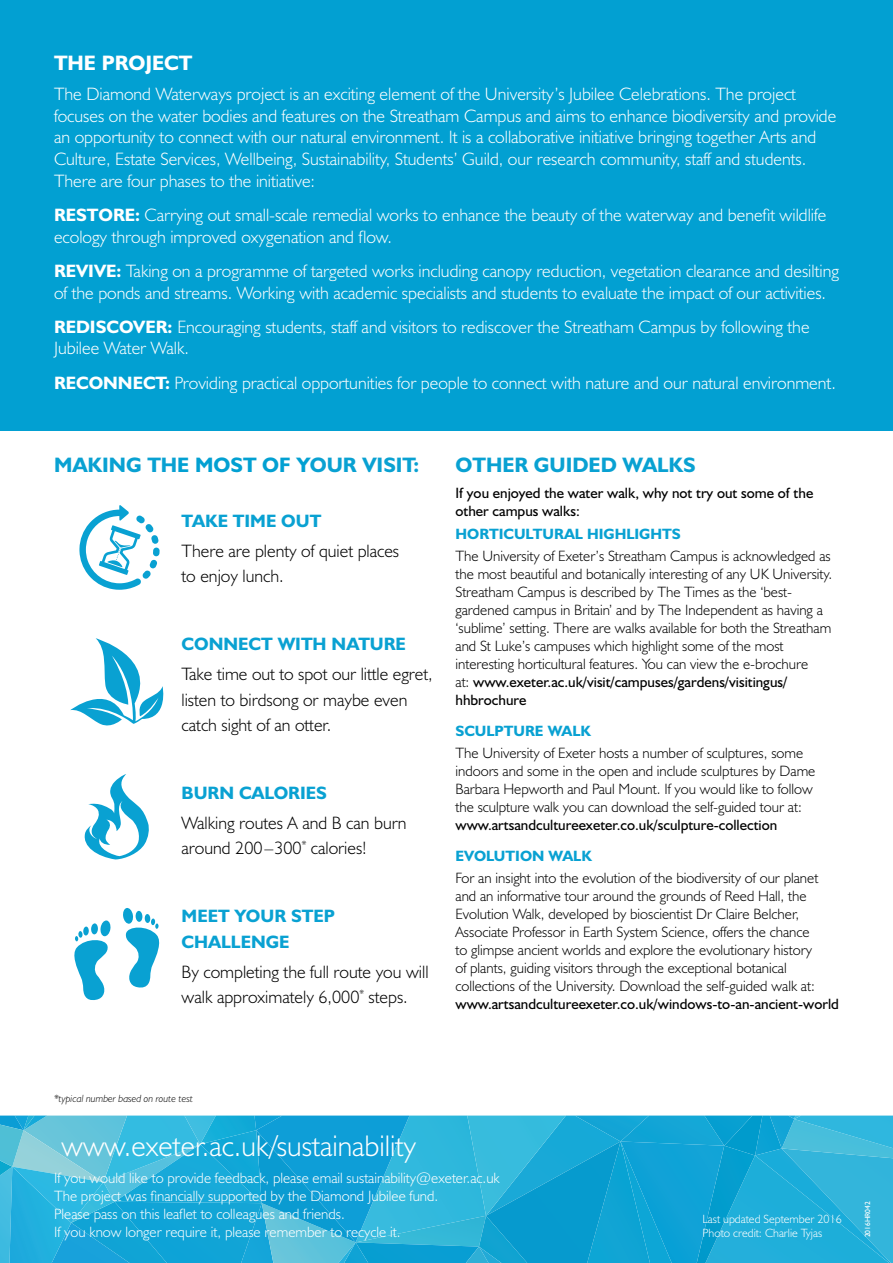
<style>
.page{position:relative;width:893px;height:1263px;background:#fff}
.page>*{position:absolute;margin:0;border:0;box-sizing:border-box;transform-origin:0 0}
.t1{font:300 30px "Humanist 521 BT";color:#fff}
.t2{font:700 21px "Humanist 521 BT";color:#09a1d2}
.t3{font:700 21px "Humanist 521 BT";color:#fff}
.t4{font:300 18px/21.6px "Humanist 521 BT";color:#fff}
.t5{font:300 18px/25.5px "Humanist 521 BT";color:#000}
.t6{font:700 18px/25.5px "Humanist 521 BT";color:#09a1d2}
.t7{font:300 15px/18px "Humanist 521 BT";color:#000}
.t8{font:300 15px/18px "Humanist 521 BT";color:#fff}
.t9{font:15px/18px "Humanist 521 BT";color:#000}
.t10{font:700 15px "Humanist 521 BT";color:#09a1d2}
.t11{font:300 12px/14.4px "Humanist 521 BT";color:#fff}
.t12{font:italic 300 10.5px "Humanist 521 BT";color:#000}
.t13{font:7.5px "Humanist 521 BT";color:#fff}
.s1{font-weight:700}
.s2{color:#02a0d2}
.s3{font-weight:400}
</style>
<div class="page">
<svg style="left:0;top:1115px;width:893px;height:148px;background:#23acd8"></svg>
<div style="left:0;top:0;width:893px;height:431px;background:#02a0d2"></div>
<svg style="left:84px;top:774px;width:65px;height:85px"></svg>
<svg style="left:123px;top:908px;width:37px;height:80px"></svg>
<svg style="left:74px;top:920px;width:37px;height:80px"></svg>
<svg style="left:70px;top:638px;width:94px;height:88px"></svg>
<svg style="left:79px;top:505px;width:81px;height:85px"></svg>
<h2 class="t3" style="left:54px;top:50px;width:140px">THE PROJECT</h2>
<p class="t4" style="left:54px;top:83px;width:784px">The Diamond Waterways project is an exciting element of the University’s Jubilee Celebrations. The project focuses on the water bodies and features on the Streatham Campus and aims to enhance biodiversity and provide an opportunity to connect with our natural environment. It is a collaborative initiative bringing together Arts and Culture, Estate Services, Wellbeing, Sustainability, Students’ Guild, our research community, staff and students.<br>There are four phases to the initiative:</p>
<p class="t4" style="left:54px;top:204px;width:774px"><span class="s1">RESTORE:</span> Carrying out small-scale remedial works to enhance the beauty of the waterway and benefit wildlife ecology through improved oxygenation and flow.</p>
<p class="t4" style="left:54px;top:260px;width:786px"><span class="s1">REVIVE:</span> Taking on a programme of targeted works including canopy reduction, vegetation clearance and desilting of the ponds and streams. Working with academic specialists and students to evaluate the impact of our activities.</p>
<p class="t4" style="left:54px;top:316px;width:757px"><span class="s1">REDISCOVER:</span> Encouraging students, staff and visitors to rediscover the Streatham Campus by following the<br>Jubilee Water Walk.</p>
<p class="t4" style="left:54px;top:372px;width:783px"><span class="s1">RECONNECT:</span> Providing practical opportunities for people to connect with nature and our natural environment.</p>
<h2 class="t2" style="left:54px;top:452px;width:367px">MAKING TH<span class="s2">E MOST OF Y</span>OUR VISIT:</h2>
<p class="t6" style="left:182px;top:508px;width:141px">TAKE TIME OUT</p>
<p class="t5" style="left:182px;top:538px;width:219px">There are plenty of quiet places to enjoy lunch.</p>
<p class="t6" style="left:182px;top:631px;width:226px">CONNECT WITH NATURE</p>
<p class="t5" style="left:182px;top:661px;width:253px">Take time out to spot our little egret, listen to birdsong or maybe even catch sight of an otter.</p>
<p class="t6" style="left:182px;top:780px;width:147px">BURN CALORIES</p>
<p class="t5" style="left:182px;top:810px;width:226px">Walking routes A and B can burn around 200–300<sup>*</sup> calories!</p>
<p class="t6" style="left:182px;top:903px;width:155px">MEET YOUR STEP<br>CHALLENGE</p>
<p class="t5" style="left:182px;top:958px;width:248px">By completing the full route you will walk approximately 6,000<sup>*</sup> steps.</p>
<h2 class="t2" style="left:455px;top:452px;width:242px">OTHER GUIDED WALKS</h2>
<p class="t9" style="left:455px;top:484px;width:359px">If you enjoyed the water walk, why not try out some of the other campus walks:</p>
<p class="t10" style="left:455px;top:524px;width:227px">HORTICULTURAL HIGHLIGHTS</p>
<p class="t7" style="left:455px;top:546px;width:378px">The University of Exeter’s Streatham Campus is acknowledged as the most beautiful and botanically interesting of any UK University.<br>Streatham Campus is described by The Times as the ‘best&shy;gardened campus in Britain’ and by The Independent as having a ‘sublime’ setting. There are walks available for both the Streatham and St Luke’s campuses which highlight some of the most interesting horticultural features. You can view the e-brochure<br>at: <span class="s3">www.exeter.ac.uk/visit/campuses/gardens/visitingus/ hhbrochure</span></p>
<p class="t10" style="left:455px;top:721px;width:137px">SCULPTURE WALK</p>
<p class="t7" style="left:455px;top:743px;width:361px">The University of Exeter hosts a number of sculptures, some indoors and some in the open and include sculptures by Dame Barbara Hepworth and Paul Mount. If you would like to follow the sculpture walk you can download the self-guided tour at:</p>
<p class="t9" style="left:455px;top:815px;width:323px">www.artsandcultureexeter.co.uk/sculpture-collection</p>
<p class="t10" style="left:455px;top:846px;width:138px">EVOLUTION WALK</p>
<p class="t7" style="left:455px;top:868px;width:364px">For an insight into the evolution of the biodiversity of our planet and an informative tour around the grounds of Reed Hall, the Evolution Walk, developed by bioscientist Dr Claire Belcher, Associate Professor in Earth System Science, offers the chance to glimpse ancient worlds and explore the evolutionary history of plants, guiding visitors through the exceptional botanical collections of the University. Download the self-guided walk at:</p>
<p class="t9" style="left:455px;top:994px;width:385px">www.artsandcultureexeter.co.uk/windows-to-an-ancient-world</p>
<p class="t12" style="left:54px;top:1092px;width:141px">*typical number based on route test</p>
<h1 class="t1" style="left:62px;top:1127px;width:356px">www.exeter.ac.uk/sustainability</h1>
<p class="t8" style="left:54px;top:1169px;width:447px">If you would like to provide feedback, please email sustainability@exeter.ac.uk The project was financially supported by the Diamond Jubilee fund.<br>Please pass on this leaflet to colleagues and friends.<br>If you know longer require it, please remember to recycle it.</p>
<p class="t11" style="left:702px;top:1211px;width:141px">Last updated September 2016<br>Photo credit: Charlie Tyjas</p>
<p class="t13" style="left:863px;top:1237px;width:38px;rotate:-90deg">2016HR042</p>
</div>
